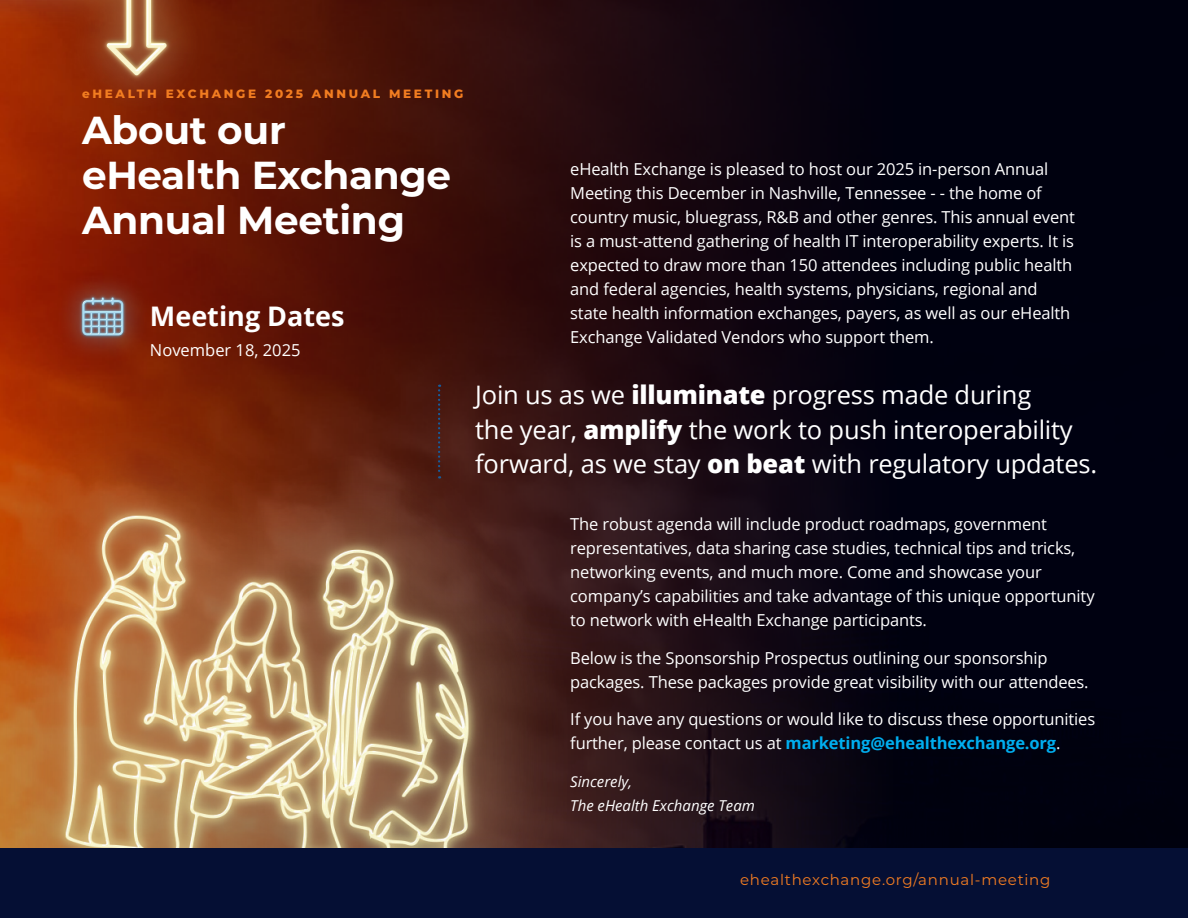
<style>
.page{position:relative;width:1188px;height:918px;background:#fff}
.page>*{position:absolute;margin:0;border:0;box-sizing:border-box;transform-origin:0 0}
.t1{font:700 39px/45px "Montserrat";letter-spacing:-.01em;color:#fff}
.t2{font:700 27px "Open Sans";color:#fff}
.t3{font:25.5px/34.5px "Open Sans";letter-spacing:-.01em;color:#fff}
.t4{font:16.5px/24px "Open Sans";letter-spacing:-.01em;color:#fff}
.t5{font:15px "Montserrat";letter-spacing:.05em;color:#f27c22}
.t6{font:italic 15px/24px "Open Sans";color:#fff}
.t7{font:800 12px "Montserrat";letter-spacing:.225em;color:#f27d21}
.s1{font-weight:800}
.s2{font-weight:700;color:#00aeef}
</style>
<div class="page">
<div style="left:0;top:0;width:1188px;height:848px;background:#00010f"></div>
<img style="left:0;top:0;width:849px;height:848px">
<img style="left:0;top:415px;width:659px;height:433px">
<div style="left:0;top:848px;width:1188px;height:70px;background:#050f34"></div>
<img style="left:0;top:0;width:274px;height:241px">
<svg style="left:438px;top:385px;width:2px;height:93px"></svg>
<img style="left:48px;top:263px;width:113px;height:110px">
<p class="t7" style="left:82px;top:85px;width:383px">eHEALTH EXCHANGE 2025 ANNUAL MEETING</p>
<p class="t1" style="left:82px;top:106px;width:371px">About our eHealth Exchange<br>Annual Meeting</p>
<p class="t2" style="left:150px;top:298px;width:196px">Meeting Dates</p>
<p class="t4" style="left:150px;top:338px;width:152px">November 18, 2025</p>
<p class="t4" style="left:570px;top:156px;width:506px">eHealth Exchange is pleased to host our 2025 in-person Annual Meeting this December in Nashville, Tennessee - - the home of country music, bluegrass, R&amp;B and other genres. This annual event is a must-attend gathering of health IT interoperability experts. It is expected to draw more than 150 attendees including public health and federal agencies, health systems, physicians, regional and state health information exchanges, payers, as well as our eHealth Exchange Validated Vendors who support them.</p>
<p class="t3" style="left:475px;top:377px;width:624px">Join us as we <span class="s1">illuminate</span> progress made during<br>the year, <span class="s1">amplify</span> the work to push interoperability forward, as we stay <span class="s1">on beat</span> with regulatory updates.</p>
<p class="t4" style="left:570px;top:512px;width:526px">The robust agenda will include product roadmaps, government representatives, data sharing case studies, technical tips and tricks, networking events, and much more. Come and showcase your company’s capabilities and take advantage of this unique opportunity to network with eHealth Exchange participants.</p>
<p class="t4" style="left:570px;top:645px;width:520px">Below is the Sponsorship Prospectus outlining our sponsorship packages. These packages provide great visibility with our attendees.</p>
<p class="t4" style="left:570px;top:707px;width:526px">If you have any questions or would like to discuss these opportunities further, please contact us at <span class="s2">marketing@ehealthexchange.org</span>.</p>
<p class="t6" style="left:570px;top:769px;width:186px">Sincerely,<br>The eHealth Exchange Team</p>
<p class="t5" style="left:740px;top:869px;width:312px">ehealthexchange.org/annual-meeting</p>
</div>
